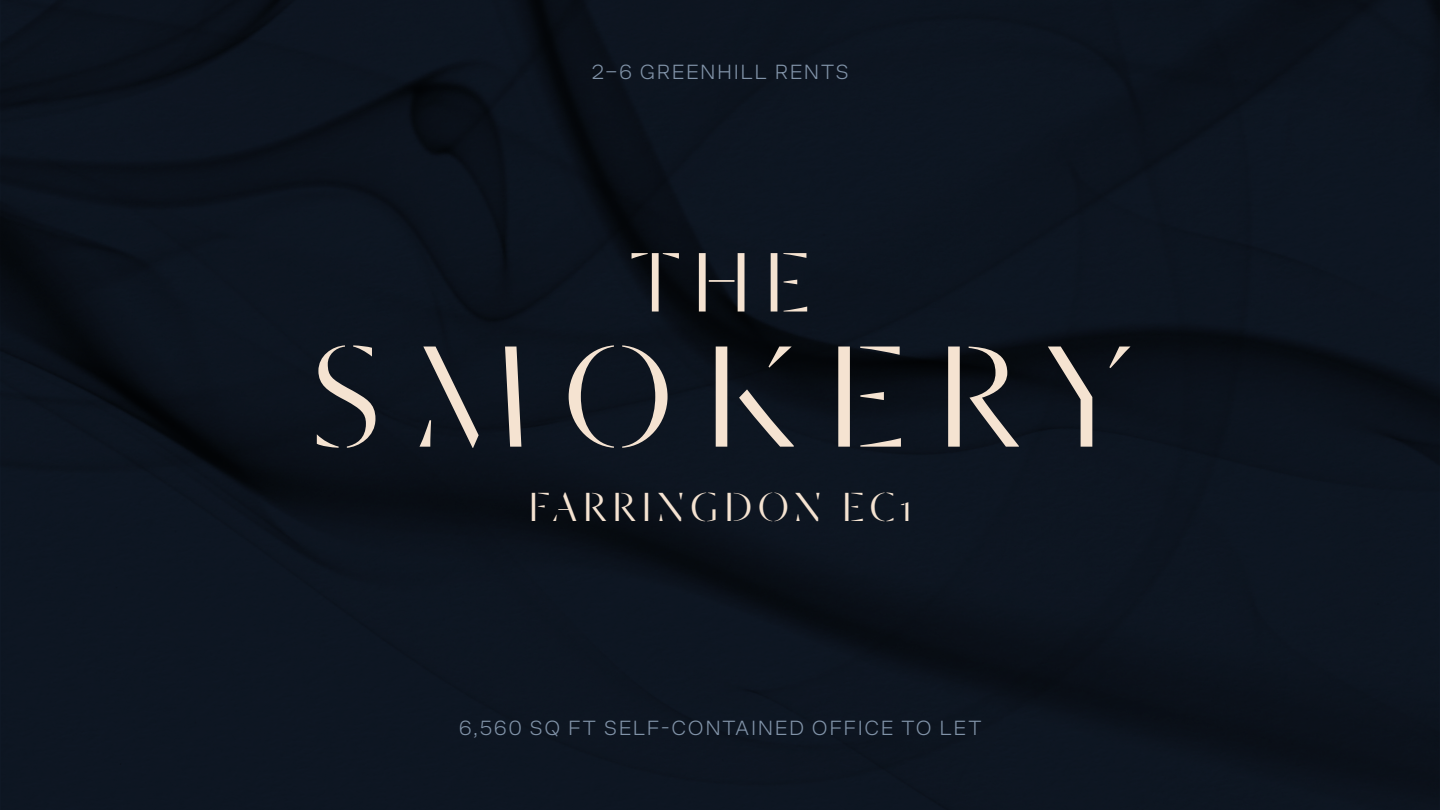
<style>
.page{position:relative;width:1440px;height:810px;background:#fff}
.page>*{position:absolute;margin:0;border:0;box-sizing:border-box;transform-origin:0 0}
.t1{font:300 159px "Dala Moa";letter-spacing:.2em;color:#f5e3d1}
.t2{font:300 92.78px "Dala Moa";color:#f5e3d1}
.t3{font:300 44.7px "Dala Moa";letter-spacing:.14em;color:#f5e3d1}
.t4{font:21px "Co Fo Sans VF";letter-spacing:.075em;color:#8193a8}
</style>
<div class="page">
<img style="left:0;top:0;width:1440px;height:810px">
<p class="t4" style="left:591px;top:59px;width:259px">2–6 GREENHILL RENTS</p>
<h2 class="t2" style="left:631px;top:227px;width:180px">THE</h2>
<h1 class="t1" style="left:311px;top:302px;width:820px">SMOKERY</h1>
<h3 class="t3" style="left:529px;top:481px;width:384px">FARRINGDON EC1</h3>
<p class="t4" style="left:459px;top:715px;width:524px">6,560 SQ FT SELF-CONTAINED OFFICE TO LET</p>
</div>
